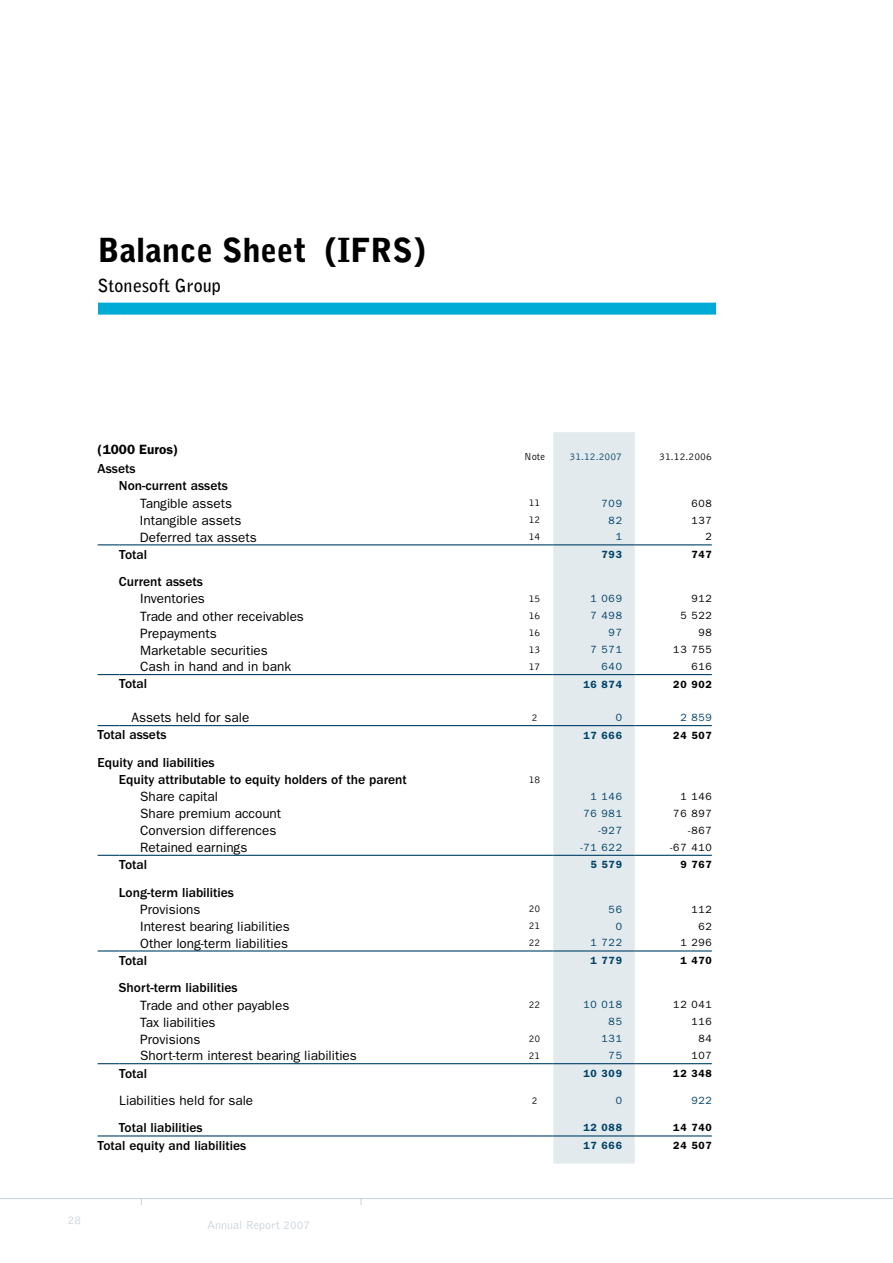
<style>
.page{position:relative;width:893px;height:1263px;background:#fff}
.page>*{position:absolute;margin:0;border:0;box-sizing:border-box;transform-origin:0 0}
.t1{font:900 33px "Bell Gothic";color:#000}
.t2{font:700 18px "Bell Gothic";color:#000}
.t3{font:13.5px "Franklin Gothic";color:#000}
.t4{font:500 13.5px/17px "Franklin Gothic";color:#000}
.t5{font:600 13.5px "Franklin Gothic";color:#000}
.t6{font:300 12px "Bell Gothic";color:#c8d2db}
.t7{font:10.5px "Franklin Gothic";letter-spacing:.075em;color:#004268}
.t8{font:10.5px "Franklin Gothic";letter-spacing:.075em;color:#000}
.t9{font:300 10.5px "Bell Gothic";color:#000}
.t10{font:600 10.5px "Franklin Gothic";letter-spacing:.075em;color:#004268}
.t11{font:600 10.5px "Franklin Gothic";letter-spacing:.075em;color:#000}
.t12{font:300 10.5px "Bell Gothic";color:#004268}
</style>
<div class="page">
<hr style="left:0;top:1198px;width:893px;height:1px;background:#c8d2db">
<div style="left:553px;top:432px;width:82px;height:731px;background:#e3eaee"></div>
<svg style="left:98px;top:544px;width:21px;height:1px"></svg>
<hr style="left:119px;top:544px;width:397px;height:1px;background:#004268">
<hr style="left:516px;top:544px;width:37px;height:1px;background:#004268">
<hr style="left:553px;top:544px;width:82px;height:1px;background:#004268">
<hr style="left:635px;top:544px;width:77px;height:1px;background:#004268">
<svg style="left:98px;top:674px;width:21px;height:1px"></svg>
<hr style="left:119px;top:674px;width:397px;height:1px;background:#004268">
<hr style="left:516px;top:674px;width:37px;height:1px;background:#004268">
<hr style="left:553px;top:674px;width:82px;height:1px;background:#004268">
<hr style="left:635px;top:674px;width:77px;height:1px;background:#004268">
<svg style="left:98px;top:725px;width:21px;height:1px"></svg>
<hr style="left:119px;top:725px;width:397px;height:1px;background:#004268">
<hr style="left:516px;top:725px;width:37px;height:1px;background:#004268">
<hr style="left:553px;top:725px;width:82px;height:1px;background:#004268">
<hr style="left:635px;top:725px;width:77px;height:1px;background:#004268">
<svg style="left:98px;top:855px;width:21px;height:1px"></svg>
<hr style="left:119px;top:855px;width:397px;height:1px;background:#004268">
<hr style="left:516px;top:855px;width:37px;height:1px;background:#004268">
<hr style="left:553px;top:855px;width:82px;height:1px;background:#004268">
<hr style="left:635px;top:855px;width:77px;height:1px;background:#004268">
<svg style="left:98px;top:950px;width:21px;height:1px"></svg>
<hr style="left:119px;top:950px;width:397px;height:1px;background:#004268">
<hr style="left:516px;top:950px;width:37px;height:1px;background:#004268">
<hr style="left:553px;top:950px;width:82px;height:1px;background:#004268">
<hr style="left:635px;top:950px;width:77px;height:1px;background:#004268">
<svg style="left:98px;top:1063px;width:21px;height:1px"></svg>
<hr style="left:119px;top:1063px;width:397px;height:1px;background:#004268">
<hr style="left:516px;top:1063px;width:37px;height:1px;background:#004268">
<hr style="left:553px;top:1063px;width:82px;height:1px;background:#004268">
<hr style="left:635px;top:1063px;width:77px;height:1px;background:#004268">
<svg style="left:98px;top:1135px;width:21px;height:1px"></svg>
<hr style="left:119px;top:1135px;width:397px;height:1px;background:#004268">
<hr style="left:516px;top:1135px;width:37px;height:1px;background:#004268">
<hr style="left:553px;top:1135px;width:82px;height:1px;background:#004268">
<hr style="left:635px;top:1135px;width:77px;height:1px;background:#004268">
<div style="left:98px;top:303px;width:618px;height:12px;background:#00acd6"></div>
<h1 class="t1" style="left:98px;top:231px;width:329px">Balance Sheet (IFRS)</h1>
<h2 class="t2" style="left:98px;top:274px;width:125px">Stonesoft Group</h2>
<p class="t5" style="left:98px;top:441px;width:82px">(1000 Euros)</p>
<p class="t9" style="left:524px;top:451px;width:22px">Note</p>
<p class="t12" style="left:569px;top:451px;width:54px">31.12.2007</p>
<p class="t9" style="left:659px;top:451px;width:54px">31.12.2006</p>
<p class="t4" style="left:119px;top:461px;width:110px;text-indent:-21px">Assets<br>Non-current assets</p>
<p class="t3" style="left:140px;top:495px;width:93px">Tangible assets</p>
<p class="t9" style="left:529px;top:497px;width:13px">11</p>
<p class="t7" style="left:602px;top:497px;width:22px">709</p>
<p class="t8" style="left:691px;top:497px;width:22px">608</p>
<p class="t3" style="left:140px;top:512px;width:103px">Intangible assets</p>
<p class="t9" style="left:529px;top:514px;width:13px">12</p>
<p class="t7" style="left:609px;top:514px;width:15px">82</p>
<p class="t8" style="left:691px;top:514px;width:22px">137</p>
<p class="t3" style="left:140px;top:529px;width:119px">Deferred tax assets</p>
<p class="t9" style="left:529px;top:531px;width:13px">14</p>
<p class="t7" style="left:616px;top:531px;width:8px">1</p>
<p class="t8" style="left:705px;top:531px;width:8px">2</p>
<p class="t4" style="left:119px;top:546px;width:29px">Total</p>
<p class="t10" style="left:602px;top:548px;width:22px">793</p>
<p class="t11" style="left:691px;top:548px;width:22px">747</p>
<p class="t4" style="left:119px;top:573px;width:85px">Current assets</p>
<p class="t3" style="left:140px;top:591px;width:66px">Inventories</p>
<p class="t9" style="left:529px;top:593px;width:13px">15</p>
<p class="t7" style="left:590px;top:593px;width:33px">1 069</p>
<p class="t8" style="left:691px;top:593px;width:22px">912</p>
<p class="t3" style="left:140px;top:608px;width:165px">Trade and other receivables</p>
<p class="t9" style="left:529px;top:610px;width:13px">16</p>
<p class="t7" style="left:590px;top:610px;width:33px">7 498</p>
<p class="t8" style="left:680px;top:610px;width:33px">5 522</p>
<p class="t3" style="left:140px;top:625px;width:78px">Prepayments</p>
<p class="t9" style="left:529px;top:627px;width:13px">16</p>
<p class="t7" style="left:609px;top:627px;width:15px">97</p>
<p class="t8" style="left:698px;top:627px;width:15px">98</p>
<p class="t3" style="left:140px;top:642px;width:129px">Marketable securities</p>
<p class="t9" style="left:529px;top:644px;width:13px">13</p>
<p class="t7" style="left:590px;top:644px;width:33px">7 571</p>
<p class="t8" style="left:673px;top:644px;width:40px">13 755</p>
<p class="t3" style="left:140px;top:659px;width:152px">Cash in hand and in bank</p>
<p class="t9" style="left:529px;top:661px;width:13px">17</p>
<p class="t7" style="left:602px;top:660px;width:22px">640</p>
<p class="t8" style="left:691px;top:660px;width:22px">616</p>
<p class="t4" style="left:119px;top:676px;width:29px">Total</p>
<p class="t10" style="left:583px;top:678px;width:40px">16 874</p>
<p class="t11" style="left:673px;top:678px;width:40px">20 902</p>
<p class="t3" style="left:131px;top:710px;width:119px">Assets held for sale</p>
<p class="t9" style="left:532px;top:712px;width:7px">2</p>
<p class="t7" style="left:616px;top:711px;width:8px">0</p>
<p class="t7" style="left:680px;top:711px;width:33px">2 859</p>
<p class="t4" style="left:98px;top:727px;width:70px">Total assets</p>
<p class="t10" style="left:583px;top:729px;width:40px">17 666</p>
<p class="t11" style="left:673px;top:729px;width:40px">24 507</p>
<p class="t4" style="left:119px;top:754px;width:290px;text-indent:-21px">Equity and liabilities<br>Equity attributable to equity holders of the parent</p>
<p class="t9" style="left:529px;top:774px;width:13px">18</p>
<p class="t3" style="left:140px;top:789px;width:79px">Share capital</p>
<p class="t7" style="left:590px;top:790px;width:33px">1 146</p>
<p class="t8" style="left:680px;top:790px;width:33px">1 146</p>
<p class="t3" style="left:140px;top:806px;width:143px">Share premium account</p>
<p class="t7" style="left:583px;top:807px;width:40px">76 981</p>
<p class="t8" style="left:673px;top:807px;width:40px">76 897</p>
<p class="t3" style="left:140px;top:823px;width:138px">Conversion differences</p>
<p class="t7" style="left:598px;top:824px;width:25px">-927</p>
<p class="t8" style="left:688px;top:824px;width:25px">-867</p>
<p class="t3" style="left:140px;top:840px;width:109px">Retained earnings</p>
<p class="t7" style="left:580px;top:841px;width:43px">-71 622</p>
<p class="t8" style="left:670px;top:841px;width:43px">-67 410</p>
<p class="t4" style="left:119px;top:856px;width:29px">Total</p>
<p class="t10" style="left:590px;top:858px;width:33px">5 579</p>
<p class="t11" style="left:680px;top:858px;width:33px">9 767</p>
<p class="t4" style="left:119px;top:884px;width:117px">Long-term liabilities</p>
<p class="t3" style="left:140px;top:901px;width:62px">Provisions</p>
<p class="t9" style="left:529px;top:903px;width:13px">20</p>
<p class="t7" style="left:609px;top:903px;width:15px">56</p>
<p class="t8" style="left:691px;top:903px;width:22px">112</p>
<p class="t3" style="left:140px;top:918px;width:151px">Interest bearing liabilities</p>
<p class="t9" style="left:529px;top:920px;width:13px">21</p>
<p class="t7" style="left:616px;top:920px;width:8px">0</p>
<p class="t8" style="left:698px;top:920px;width:15px">62</p>
<p class="t3" style="left:140px;top:935px;width:149px">Other long-term liabilities</p>
<p class="t9" style="left:529px;top:937px;width:13px">22</p>
<p class="t7" style="left:590px;top:937px;width:33px">1 722</p>
<p class="t8" style="left:680px;top:937px;width:33px">1 296</p>
<p class="t4" style="left:119px;top:952px;width:29px">Total</p>
<p class="t10" style="left:590px;top:954px;width:33px">1 779</p>
<p class="t11" style="left:680px;top:954px;width:33px">1 470</p>
<p class="t4" style="left:119px;top:979px;width:120px">Short-term liabilities</p>
<p class="t3" style="left:140px;top:997px;width:151px">Trade and other payables</p>
<p class="t9" style="left:529px;top:999px;width:13px">22</p>
<p class="t7" style="left:583px;top:999px;width:40px">10 018</p>
<p class="t8" style="left:673px;top:999px;width:40px">12 041</p>
<p class="t3" style="left:140px;top:1014px;width:77px">Tax liabilities</p>
<p class="t7" style="left:609px;top:1016px;width:15px">85</p>
<p class="t8" style="left:691px;top:1016px;width:22px">116</p>
<p class="t3" style="left:140px;top:1031px;width:62px">Provisions</p>
<p class="t9" style="left:529px;top:1033px;width:13px">20</p>
<p class="t7" style="left:602px;top:1033px;width:22px">131</p>
<p class="t8" style="left:698px;top:1033px;width:15px">84</p>
<p class="t3" style="left:140px;top:1048px;width:218px">Short-term interest bearing liabilities</p>
<p class="t9" style="left:529px;top:1050px;width:13px">21</p>
<p class="t7" style="left:609px;top:1049px;width:15px">75</p>
<p class="t8" style="left:691px;top:1049px;width:22px">107</p>
<p class="t4" style="left:119px;top:1065px;width:29px">Total</p>
<p class="t10" style="left:583px;top:1067px;width:40px">10 309</p>
<p class="t11" style="left:673px;top:1067px;width:40px">12 348</p>
<p class="t3" style="left:119px;top:1093px;width:135px">Liabilities held for sale</p>
<p class="t9" style="left:532px;top:1095px;width:7px">2</p>
<p class="t7" style="left:616px;top:1094px;width:8px">0</p>
<p class="t7" style="left:691px;top:1094px;width:22px">922</p>
<p class="t4" style="left:119px;top:1119px;width:85px">Total liabilities</p>
<p class="t10" style="left:583px;top:1121px;width:40px">12 088</p>
<p class="t11" style="left:673px;top:1121px;width:40px">14 740</p>
<p class="t4" style="left:98px;top:1137px;width:150px">Total equity and liabilities</p>
<p class="t10" style="left:583px;top:1139px;width:40px">17 666</p>
<p class="t11" style="left:673px;top:1139px;width:40px">24 507</p>
<p class="t6" style="left:68px;top:1214px;width:15px">28</p>
<p class="t6" style="left:207px;top:1219px;width:104px">Annual Report 2007</p>
</div>
